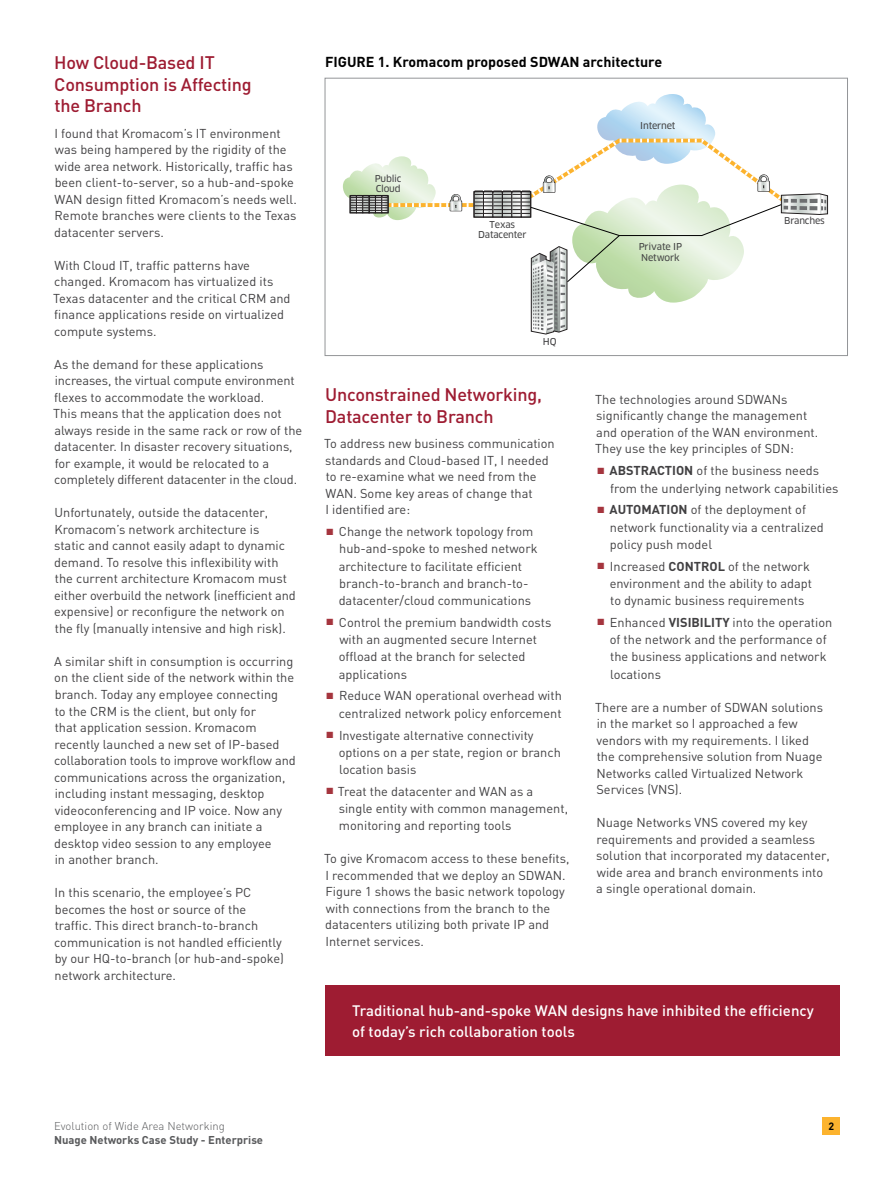
<style>
.page{position:relative;width:894px;height:1191px;background:#fff}
.page>*{position:absolute;margin:0;border:0;box-sizing:border-box;transform-origin:0 0}
.t1{font:500 18px/21.6px "DIN";letter-spacing:-.01em;color:#9e1c32}
.t2{font:500 15px/21px "DIN";color:#fff}
.t3{font:700 14.25px "DIN";color:#000}
.t4{font:12.75px/16.5px "DIN";color:#414042}
.t5{font:700 11.25px "DIN";color:#58595b}
.t6{font:300 11.25px "DIN";color:#58595b}
.t7{font:700 10.5px "DIN";color:#000}
.t8{font:9.3px/10.2px "Clan OT News";letter-spacing:-.02em;color:#414142;text-align:center}
.t9{font:9.3px/10.2px "Clan OT News";letter-spacing:-.02em;color:#414042}
.s1{color:#a5353e}
.s2{font-weight:700}
</style>
<div class="page">
<div style="left:822px;top:1117px;width:17px;height:17px;background:#fcb32e"></div>
<svg style="left:343px;top:94px;width:484px;height:240px"></svg>
<div style="left:324px;top:78px;width:523px;height:278px;border:1px solid #939598"></div>
<div style="left:325px;top:984px;width:514px;height:70px;background:#9e1c32"></div>
<h1 class="t1" style="left:54px;top:51px;width:199px">How Cloud-Based IT<br>Consumption is Affecting the Branch</h1>
<p class="t4" style="left:54px;top:124px;width:244px">I found that Kromacom’s IT environment was being hampered by the rigidity of the wide area network. Historically, traffic has been client-to-server, so a hub-and-spoke WAN design fitted Kromacom’s needs well.<br>Remote branches were clients to the Texas datacenter servers.</p>
<p class="t4" style="left:53px;top:256px;width:239px">With Cloud IT, traffic patterns have changed. Kromacom has virtualized its Texas datacenter and the critical CRM and finance applications reside on virtualized compute systems.</p>
<p class="t4" style="left:53px;top:355px;width:250px">As the demand for these applications increases, the virtual compute environment flexes to accommodate the workload.<br>This means that the application does not always reside in the same rack or row of the datacenter. In disaster recovery situations, for example, it would be relocated to a completely different datacenter in the cloud.</p>
<p class="t4" style="left:54px;top:504px;width:243px">Unfortunately, outside the datacenter, Kromacom’s network architecture is<br>static and cannot easily adapt to dynamic demand. To resolve this inflexibility with the current architecture Kromacom must either overbuild the network (inefficient and expensive) or reconfigure the network on the fly (manually intensive and high risk).</p>
<p class="t4" style="left:54px;top:652px;width:243px">A similar shift in consumption is occurring on the client side of the network within the branch. Today any employee connecting<br>to the CRM is the client, but only for<br>that application session. Kromacom recently launched a new set of IP-based collaboration tools to improve workflow and communications across the organization, including instant messaging, desktop videoconferencing and IP voice. Now any employee in any branch can initiate a desktop video session to any employee<br>in another branch.</p>
<p class="t4" style="left:54px;top:883px;width:231px">In this scenario, the employee’s PC becomes the host or source of the traffic. This direct branch-to-branch communication is not handled efficiently by our HQ-to-branch (or hub-and-spoke) network architecture.</p>
<p class="t3" style="left:325px;top:53px;width:338px">FIGURE 1. Kromacom proposed SDWAN architecture</p>
<p class="t9" style="left:374px;top:173px;width:28px">Public<br>Cloud</p>
<p class="t8" style="left:478px;top:219px;width:50px">Texas<br>Datacenter</p>
<p class="t8" style="left:640px;top:120px;width:37px">Internet</p>
<p class="t8" style="left:638px;top:242px;width:45px;text-align:left">Private IP<br>Network</p>
<p class="t9" style="left:783px;top:215px;width:42px">Branches</p>
<p class="t9" style="left:542px;top:337px;width:15px">HQ</p>
<h1 class="t1" style="left:325px;top:383px;width:218px">Unconstrained Networking,<br>Datacenter to Branch</h1>
<p class="t4" style="left:324px;top:435px;width:232px">To address new business communication standards and Cloud-based IT, I needed to re-examine what we need from the<br>WAN. Some key areas of change that<br>I identified are:</p>
<p class="t4" style="left:338px;top:522px;width:200px;line-height:17.2px;text-indent:-12px"><span class="s1">■</span> Change the network topology from hub-and-spoke to meshed network architecture to facilitate efficient branch-to-branch and branch-to&shy;datacenter/cloud communications</p>
<p class="t4" style="left:338px;top:613px;width:214px;line-height:17.2px;text-indent:-12px"><span class="s1">■</span> Control the premium bandwidth costs with an augmented secure Internet offload at the branch for selected applications</p>
<p class="t4" style="left:326px;top:687px;width:237px;line-height:17.2px;text-align:right"><span class="s1">■</span> Reduce WAN operational overhead with centralized network policy enforcement</p>
<p class="t4" style="left:338px;top:726px;width:223px;line-height:17.2px;text-indent:-12px"><span class="s1">■</span> Investigate alternative connectivity options on a per state, region or branch location basis</p>
<p class="t4" style="left:338px;top:782px;width:231px;line-height:17.2px;text-indent:-12px"><span class="s1">■</span> Treat the datacenter and WAN as a single entity with common management, monitoring and reporting tools</p>
<p class="t4" style="left:324px;top:850px;width:247px">To give Kromacom access to these benefits, I recommended that we deploy an SDWAN.<br>Figure 1 shows the basic network topology with connections from the branch to the datacenters utilizing both private IP and Internet services.</p>
<p class="t4" style="left:595px;top:391px;width:224px">The technologies around SDWANs significantly change the management and operation of the WAN environment.<br>They use the key principles of SDN:</p>
<p class="t4" style="left:610px;top:461px;width:230px;line-height:17.2px;text-indent:-13px"><span class="s1">■</span> <span class="s2">ABSTRACTION</span> of the business needs from the underlying network capabilities</p>
<p class="t4" style="left:609px;top:500px;width:215px;line-height:17.2px;text-indent:-12px"><span class="s1">■</span> <span class="s2">AUTOMATION</span> of the deployment of network functionality via a centralized policy push model</p>
<p class="t4" style="left:609px;top:557px;width:204px;line-height:17.2px;text-indent:-12px"><span class="s1">■</span> Increased <span class="s2">CONTROL</span> of the network environment and the ability to adapt to dynamic business requirements</p>
<p class="t4" style="left:609px;top:613px;width:224px;line-height:17.2px;text-indent:-12px"><span class="s1">■</span> Enhanced <span class="s2">VISIBILITY</span> into the operation of the network and the performance of the business applications and network locations</p>
<p class="t4" style="left:595px;top:698px;width:229px">There are a number of SDWAN solutions in the market so I approached a few vendors with my requirements. I liked the comprehensive solution from Nuage Networks called Virtualized Network Services (VNS).</p>
<p class="t4" style="left:596px;top:814px;width:235px">Nuage Networks VNS covered my key requirements and provided a seamless solution that incorporated my datacenter, wide area and branch environments into a single operational domain.</p>
<p class="t2" style="left:352px;top:999px;width:463px">Traditional hub-and-spoke WAN designs have inhibited the efficiency of today’s rich collaboration tools</p>
<p class="t6" style="left:54px;top:1118px;width:172px">Evolution of Wide Area Networking</p>
<p class="t5" style="left:54px;top:1131px;width:210px">Nuage Networks Case Study - Enterprise</p>
<p class="t7" style="left:828px;top:1118px;width:7px">2</p>
</div>
